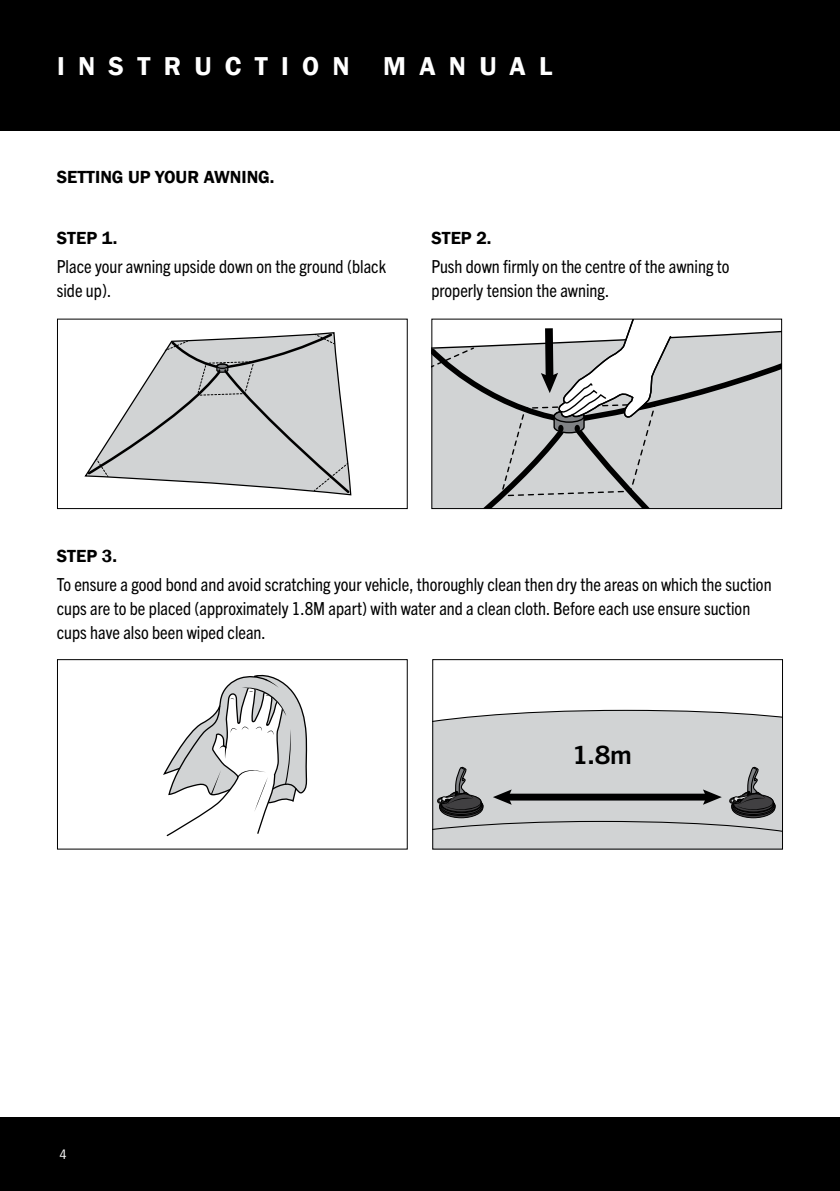
<style>
.page{position:relative;width:840px;height:1191px;background:#fff}
.page>*{position:absolute;margin:0;border:0;box-sizing:border-box;transform-origin:0 0}
.t1{font:600 26.6px "Franklin Gothic";letter-spacing:.5em;color:#fff}
.t2{font:700 25.4px "Trade Gothic Next LT Pro";color:#000;scale:1.04 1}
.t3{font:condensed 18px/24px "Trade Gothic Next LT Pro";color:#000}
.t4{font:600 18px "Franklin Gothic";color:#000}
.t5{font:14px "Franklin Gothic URW Cond";color:#fff}
</style>
<div class="page">
<div style="left:0;top:1117px;width:839px;height:74px;background:#000"></div>
<div style="left:0;top:0;width:839px;height:130px;background:#000"></div>
<svg style="left:86px;top:332px;width:264px;height:162px"></svg>
<div style="left:57px;top:318px;width:350px;height:191px;border:1px solid #000"></div>
<svg style="left:433px;top:320px;width:346px;height:187px"></svg>
<div style="left:431px;top:318px;width:350px;height:191px;border:1px solid #000"></div>
<svg style="left:163px;top:674px;width:145px;height:163px"></svg>
<div style="left:57px;top:659px;width:350px;height:190px;border:1px solid #000"></div>
<svg style="left:434px;top:709px;width:346px;height:57px;background:#cfd1d2"></svg>
<svg style="left:434px;top:766px;width:346px;height:81px;background:#b5b6b7"></svg>
<div style="left:432px;top:659px;width:350px;height:190px;border:1px solid #000"></div>
<h1 class="t1" style="left:57px;top:49px;width:496px">INSTRUCTION MANUAL</h1>
<p class="t4" style="left:57px;top:166px;width:219px">SETTING UP YOUR AWNING.</p>
<p class="t4" style="left:57px;top:227px;width:62px">STEP 1.</p>
<p class="t3" style="left:57px;top:254px;width:330px">Place your awning upside down on the ground (black side up).</p>
<p class="t4" style="left:431px;top:227px;width:62px">STEP 2.</p>
<p class="t3" style="left:431px;top:254px;width:299px">Push down firmly on the centre of the awning to properly tension the awning.</p>
<p class="t4" style="left:57px;top:544px;width:62px">STEP 3.</p>
<p class="t3" style="left:57px;top:571px;width:716px">To ensure a good bond and avoid scratching your vehicle, thoroughly clean then dry the areas on which the suction cups are to be placed (approximately 1.8M apart) with water and a clean cloth. Before each use ensure suction cups have also been wiped clean.</p>
<p class="t5" style="left:60px;top:1144px;width:9px">4</p>
<h2 class="t2" style="left:572px;top:737px;width:58px">1.8m</h2>
</div>
